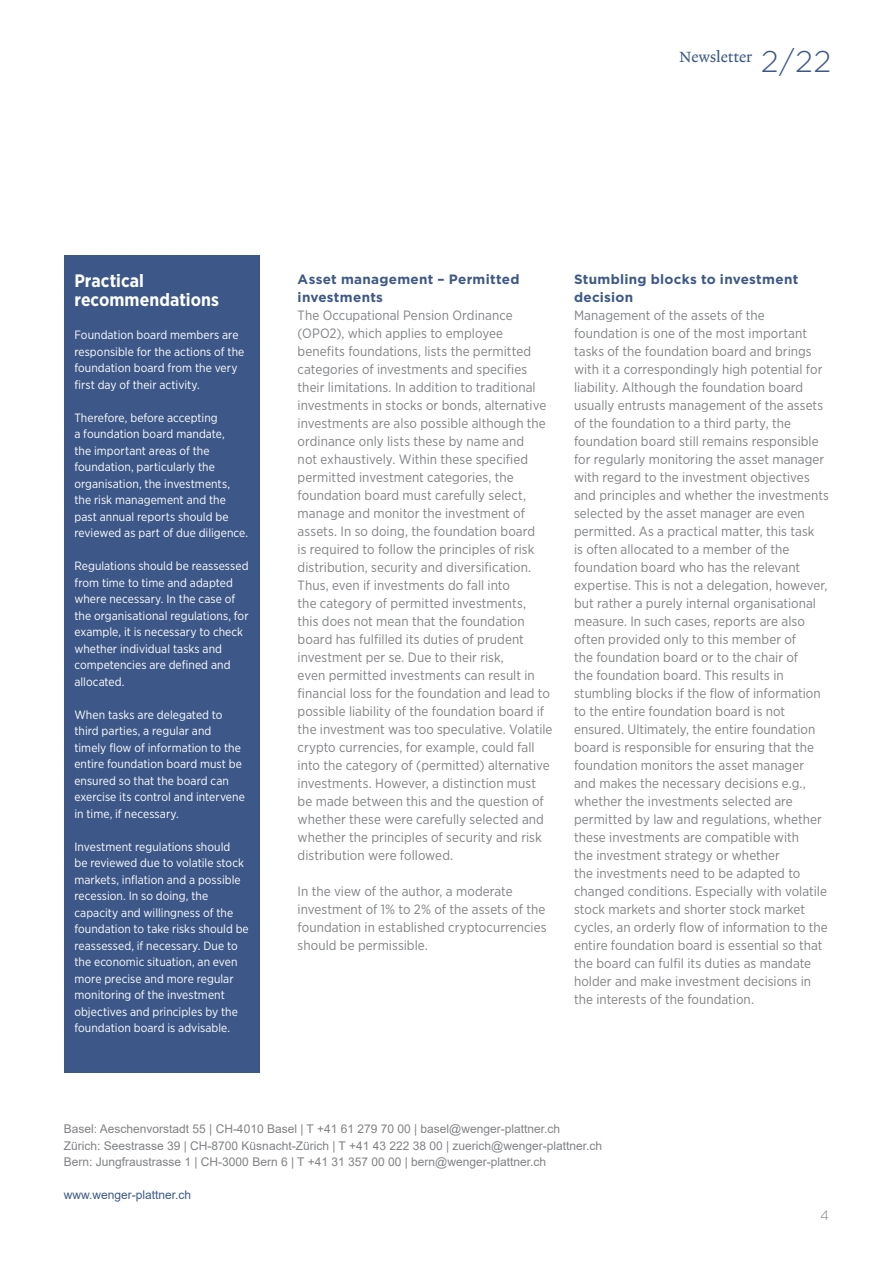
<style>
.page{position:relative;width:893px;height:1263px;background:#fff}
.page>*{position:absolute;margin:0;border:0;box-sizing:border-box;transform-origin:0 0}
.t1{font:300 30px "Gotham";color:#3d5888}
.t2{font:700 18px/19.5px "Gotham Narrow";letter-spacing:.005em;color:#fff}
.t3{font:15px "Lexicon No 2 Roman A";color:#3d5888}
.t4{font:13.5px/18px "Gotham Narrow";letter-spacing:.005em;color:#808285}
.t5{font:700 13.5px/18px "Gotham";letter-spacing:.02em;color:#3d5888}
.t6{font:300 13.5px "Gotham";color:#808285}
.t7{font:12px/16.5px "Gotham Narrow";letter-spacing:.005em;color:#fff}
.t8{font:12px/16.5px "Arial";color:#808285}
.t9{font:12px "Arial";color:#3d5888}
</style>
<div class="page">
<div style="left:64px;top:255px;width:195px;height:818px;background:#3d5888"></div>
<p class="t3" style="left:679px;top:48px;width:74px">Newsletter</p>
<h1 class="t1" style="left:761px;top:43px;width:72px">2/22</h1>
<h2 class="t2" style="left:74px;top:270px;width:146px">Practical recommendations</h2>
<p class="t7" style="left:74px;top:326px;width:171px">Foundation board members are responsible for the actions of the foundation board from the very first day of their activity.</p>
<p class="t7" style="left:74px;top:409px;width:175px">Therefore, before accepting<br>a foundation board mandate,<br>the important areas of the foundation, particularly the organisation, the investments, the risk management and the past annual reports should be reviewed as part of due diligence.</p>
<p class="t7" style="left:74px;top:557px;width:176px">Regulations should be reassessed from time to time and adapted where necessary. In the case of the organisational regulations, for example, it is necessary to check whether individual tasks and competencies are defined and allocated.</p>
<p class="t7" style="left:74px;top:706px;width:172px">When tasks are delegated to third parties, a regular and timely flow of information to the entire foundation board must be ensured so that the board can exercise its control and intervene in time, if necessary.</p>
<p class="t7" style="left:74px;top:838px;width:176px">Investment regulations should<br>be reviewed due to volatile stock markets, inflation and a possible recession. In so doing, the capacity and willingness of the foundation to take risks should be reassessed, if necessary. Due to the economic situation, an even more precise and more regular monitoring of the investment objectives and principles by the foundation board is advisable.</p>
<p class="t5" style="left:298px;top:270px;width:223px">Asset management – Permitted investments</p>
<p class="t4" style="left:298px;top:306px;width:256px">The Occupational Pension Ordinance (OPO2), which applies to employee benefits foundations, lists the permitted categories of investments and specifies their limitations. In addition to traditional investments in stocks or bonds, alternative investments are also possible although the ordinance only lists these by name and<br>not exhaustively. Within these specified permitted investment categories, the foundation board must carefully select, manage and monitor the investment of assets. In so doing, the foundation board<br>is required to follow the principles of risk distribution, security and diversification.<br>Thus, even if investments do fall into<br>the category of permitted investments,<br>this does not mean that the foundation board has fulfilled its duties of prudent investment per se. Due to their risk,<br>even permitted investments can result in financial loss for the foundation and lead to possible liability of the foundation board if the investment was too speculative. Volatile crypto currencies, for example, could fall into the category of (permitted) alternative investments. However, a distinction must be made between this and the question of whether these were carefully selected and whether the principles of security and risk distribution were followed.</p>
<p class="t4" style="left:298px;top:882px;width:250px">In the view of the author, a moderate investment of 1% to 2% of the assets of the foundation in established cryptocurrencies should be permissible.</p>
<p class="t5" style="left:574px;top:270px;width:226px">Stumbling blocks to investment decision</p>
<p class="t4" style="left:574px;top:306px;width:257px">Management of the assets of the foundation is one of the most important tasks of the foundation board and brings with it a correspondingly high potential for liability. Although the foundation board usually entrusts management of the assets of the foundation to a third party, the foundation board still remains responsible for regularly monitoring the asset manager with regard to the investment objectives and principles and whether the investments selected by the asset manager are even permitted. As a practical matter, this task<br>is often allocated to a member of the foundation board who has the relevant expertise. This is not a delegation, however, but rather a purely internal organisational measure. In such cases, reports are also often provided only to this member of<br>the foundation board or to the chair of<br>the foundation board. This results in stumbling blocks if the flow of information to the entire foundation board is not ensured. Ultimately, the entire foundation board is responsible for ensuring that the foundation monitors the asset manager and makes the necessary decisions e.g., whether the investments selected are permitted by law and regulations, whether these investments are compatible with<br>the investment strategy or whether<br>the investments need to be adapted to changed conditions. Especially with volatile stock markets and shorter stock market cycles, an orderly flow of information to the entire foundation board is essential so that the board can fulfil its duties as mandate holder and make investment decisions in the interests of the foundation.</p>
<p class="t8" style="left:64px;top:1120px;width:540px">Basel: Aeschenvorstadt 55 | CH-4010 Basel | T +41 61 279 70 00 | basel@wenger-plattner.ch<br>Zürich: Seestrasse 39 | CH-8700 Küsnacht-Zürich | T +41 43 222 38 00 | zuerich@wenger-plattner.ch<br>Bern: Jungfraustrasse 1 | CH-3000 Bern 6 | T +41 31 357 00 00 | bern@wenger-plattner.ch</p>
<p class="t9" style="left:64px;top:1187px;width:129px">www.wenger-plattner.ch</p>
<p class="t6" style="left:820px;top:1206px;width:10px">4</p>
</div>
